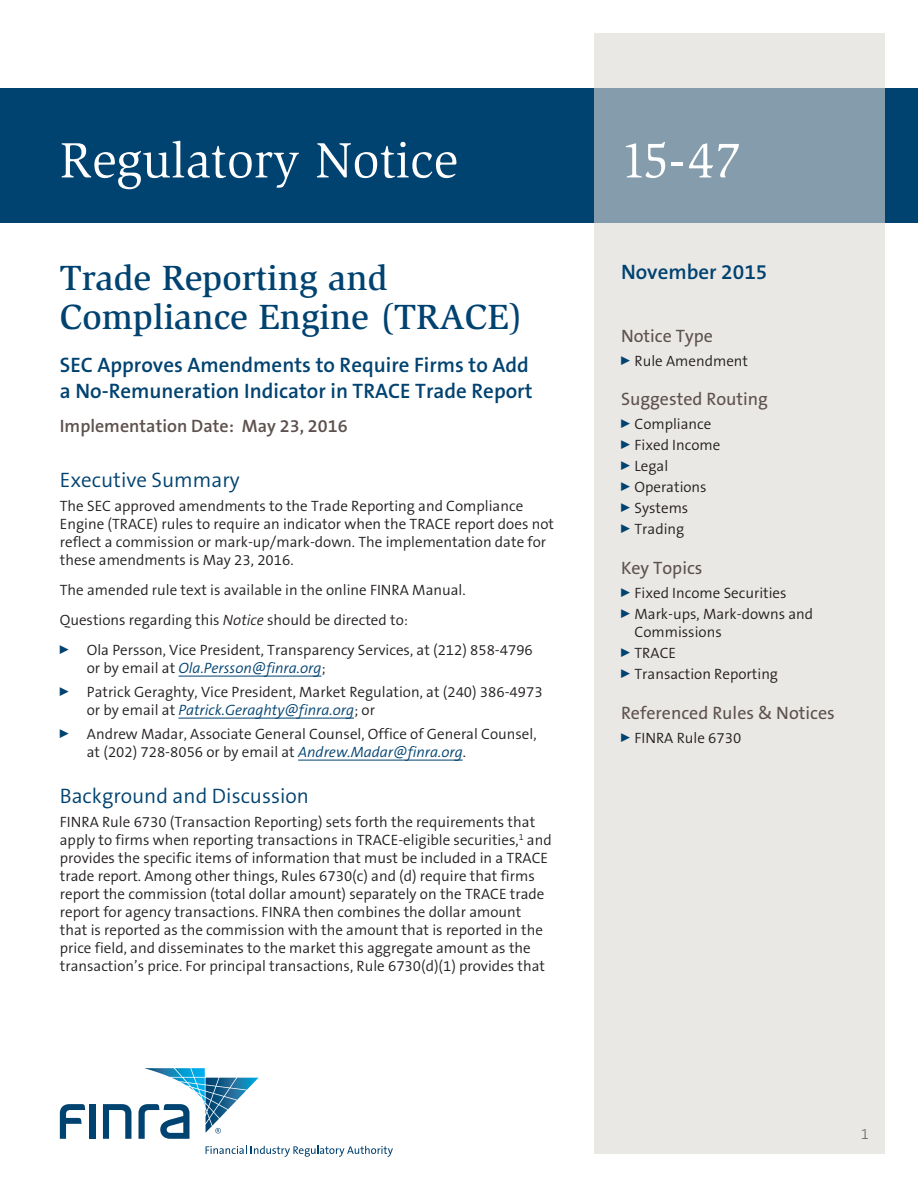
<style>
.page{position:relative;width:918px;height:1188px;background:#fff}
.page>*{position:absolute;margin:0;border:0;box-sizing:border-box;transform-origin:0 0}
.t1{font:51px "Slimbach LT";color:#fff}
.t2{font:500 36px/39px "Slimbach LT";color:#004270}
.t3{font:600 21px/25.2px "The Sans B6";color:#004270}
.t4{font:300 21px "The Sans B4";color:#004270}
.t5{font:18px "The Sans B5 Plain";color:#5d514e}
.t6{font:600 18px "The Sans B6";color:#5d514e}
.t7{font:300 15px/18px "The Sans B4";color:#231f20}
.t8{font:200 15px "The Sans B2";color:#5d514e}
.s1{font-style:italic}
.s2{font-style:italic;color:#004270}
</style>
<div class="page">
<div style="left:0;top:88px;width:918px;height:135px;background:#004270"></div>
<svg style="left:594px;top:34px;width:290px;height:1120px;background:#dddede"></svg>
<div style="left:90px;top:1104px;width:6px;height:35px;background:#004270"></div>
<svg style="left:103px;top:1104px;width:28px;height:35px"></svg>
<svg style="left:60px;top:1104px;width:25px;height:35px"></svg>
<svg style="left:206px;top:1146px;width:187px;height:11px"></svg>
<svg style="left:138px;top:1068px;width:121px;height:71px"></svg>
<hr style="left:178px;top:676px;width:143px;height:1px;background:#004270">
<hr style="left:178px;top:718px;width:176px;height:1px;background:#004270">
<hr style="left:298px;top:760px;width:165px;height:1px;background:#004270">
<h1 class="t1" style="left:60px;top:131px;width:400px">Regulatory Notice</h1>
<h1 class="t1" style="left:621px;top:131px;width:122px">15-47</h1>
<h2 class="t2" style="left:60px;top:258px;width:465px">Trade Reporting and<br>Compliance Engine (TRACE)</h2>
<h3 class="t3" style="left:60px;top:353px;width:474px">SEC Approves Amendments to Require Firms to Add a No-Remuneration Indicator in TRACE Trade Report</h3>
<p class="t6" style="left:60px;top:416px;width:289px">Implementation Date: May 23, 2016</p>
<h3 class="t4" style="left:60px;top:468px;width:181px">Executive Summary</h3>
<p class="t7" style="left:60px;top:497px;width:496px">The SEC approved amendments to the Trade Reporting and Compliance Engine (TRACE) rules to require an indicator when the TRACE report does not reflect a commission or mark-up/mark-down. The implementation date for these amendments is May 23, 2016.</p>
<p class="t7" style="left:60px;top:575px;width:475px;line-height:30px">The amended rule text is available in the online FINRA Manual.<br>Questions regarding this <span class="s1">Notice</span> should be directed to:<br><sup>0</sup> Ola Persson, Vice President, Transparency Services, at (212) 858-4796</p>
<p class="t7" style="left:60px;top:656px;width:484px;line-height:24px;text-indent:27px">or by email at <span class="s2">Ola.Persson@finra.org</span>;<br><sup>0</sup> Patrick Geraghty, Vice President, Market Regulation, at (240) 386-4973</p>
<p class="t7" style="left:60px;top:698px;width:478px;line-height:24px;text-indent:27px">or by email at <span class="s2">Patrick.Geraghty@finra.org</span>; or<br><sup>0</sup> Andrew Madar, Associate General Counsel, Office of General Counsel,</p>
<p class="t7" style="left:87px;top:743px;width:381px">at (202) 728-8056 or by email at <span class="s2">Andrew.Madar@finra.org</span>.</p>
<h3 class="t4" style="left:60px;top:785px;width:251px">Background and Discussion</h3>
<p class="t7" style="left:60px;top:813px;width:493px">FINRA Rule 6730 (Transaction Reporting) sets forth the requirements that apply to firms when reporting transactions in TRACE-eligible securities,<sup>1</sup> and provides the specific items of information that must be included in a TRACE trade report. Among other things, Rules 6730(c) and (d) require that firms report the commission (total dollar amount) separately on the TRACE trade report for agency transactions. FINRA then combines the dollar amount that is reported as the commission with the amount that is reported in the price field, and disseminates to the market this aggregate amount as the transaction’s price. For principal transactions, Rule 6730(d)(1) provides that</p>
<h3 class="t3" style="left:621px;top:260px;width:148px">November 2015</h3>
<p class="t5" style="left:621px;top:326px;width:93px">Notice Type</p>
<p class="t7" style="left:621px;top:352px;width:129px"><sup>0</sup> Rule Amendment</p>
<p class="t5" style="left:621px;top:390px;width:149px">Suggested Routing</p>
<p class="t7" style="left:621px;top:414px;width:101px;line-height:21px"><sup>0</sup> Compliance<br><sup>0</sup> Fixed Income<br><sup>0</sup> Legal<br><sup>0</sup> Operations<br><sup>0</sup> Systems<br><sup>0</sup> Trading</p>
<p class="t5" style="left:621px;top:558px;width:83px">Key Topics</p>
<p class="t7" style="left:621px;top:583px;width:194px;line-height:21px"><sup>0</sup> Fixed Income Securities<br><sup>0</sup> Mark-ups, Mark-downs and</p>
<p class="t7" style="left:621px;top:622px;width:159px;line-height:21px;text-indent:14px">Commissions<br><sup>0</sup> TRACE<br><sup>0</sup> Transaction Reporting</p>
<p class="t5" style="left:621px;top:703px;width:215px">Referenced Rules &amp; Notices</p>
<p class="t7" style="left:621px;top:729px;width:122px"><sup>0</sup> FINRA Rule 6730</p>
<p class="t8" style="left:861px;top:1126px;width:10px">1</p>
</div>
